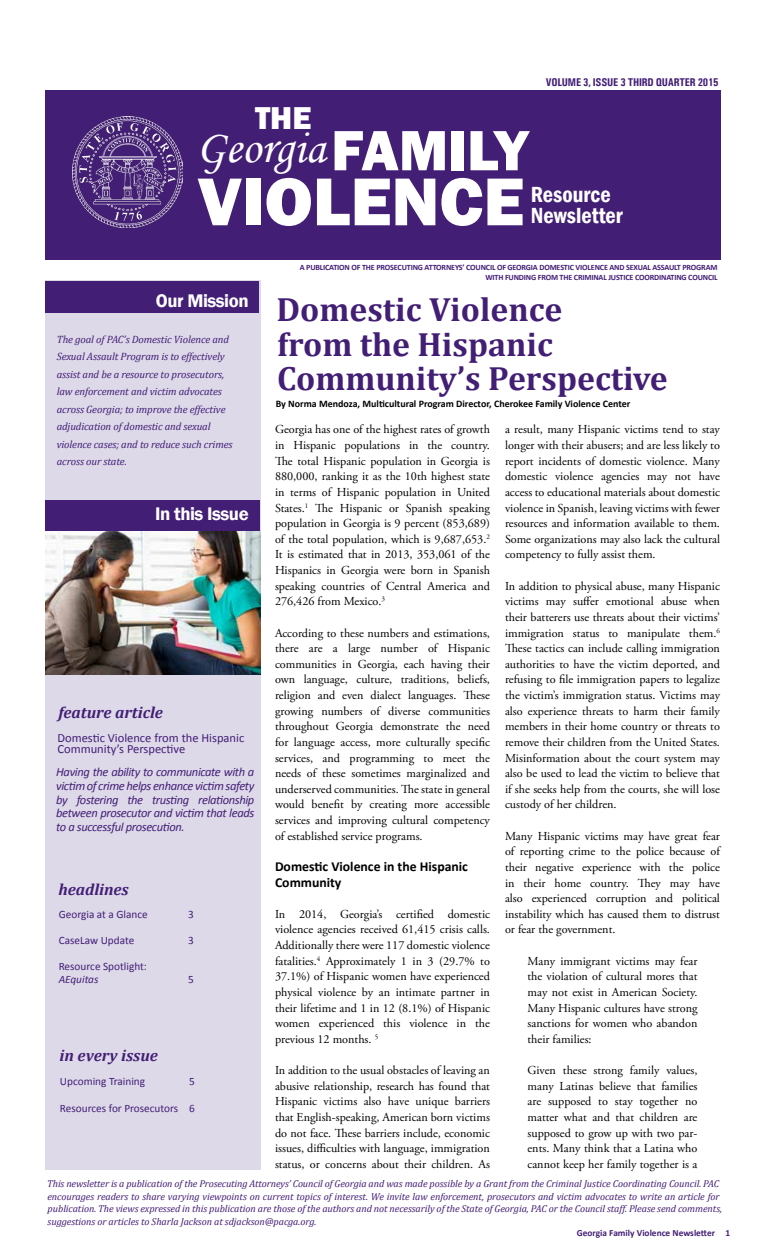
<style>
.page{position:relative;width:765px;height:1260px;background:#fff}
.page>*{position:absolute;margin:0;border:0;box-sizing:border-box;transform-origin:0 0}
.t1{font:800 70px "Franklin Gothic";color:#fff}
.t2{font:800 58.75px "Franklin Gothic";color:#fff}
.t3{font:47.5px "Monotype Corsiva";color:#fff}
.t4{font:700 33.75px/35px "Cambria";color:#431e75}
.t5{font:800 32.5px "Franklin Gothic";color:#fff}
.t6{font:600 condensed 22.5px/21px "Franklin Gothic";color:#fff}
.t7{font:600 18.75px "Franklin Gothic";letter-spacing:-.025em;color:#fff}
.t8{font:italic 700 16.25px "Cambria";color:#431e75}
.t9{font:700 13.75px/15.6px "Calibri";color:#000}
.t10{font:italic 12.5px/13.8px "Calibri";letter-spacing:-.03em;color:#431e75;text-align:justify}
.t11{font:12.5px/11.2px "Calibri";color:#431e75}
.t12{font:12.25px/15.6px "Adobe Garamond Pro";color:#000;text-align:justify}
.t13{font:11.25px "Calibri";color:#431e75}
.t14{font:700 condensed 11.25px "Univers";letter-spacing:-.02em;color:#431e75}
.t15{font:italic 11.25px "Calibri";color:#431e75}
.t16{font:italic 10.62px/17.5px "Cambria";letter-spacing:-.01em;color:#431e75}
.t17{font:italic 10px/12.5px "Cambria";letter-spacing:-.005em;color:#431e75}
.t18{font:700 10px "Calibri";color:#000}
.t19{font:700 9.38px "Calibri";color:#431e75}
.t20{font:700 8.12px/10px "Calibri";letter-spacing:-.02em;color:#431e75;text-align:right}
</style>
<div class="page">
<div style="left:45px;top:280px;width:216px;height:890px;background:#ddd9e9"></div>
<div style="left:46px;top:281px;width:213px;height:31px;background:#431e75"></div>
<div style="left:46px;top:501px;width:214px;height:31px;background:#431e75"></div>
<div style="left:45px;top:90px;width:675px;height:169px;background:#431e75"></div>
<img style="left:72px;top:117px;width:111px;height:110px">
<img style="left:46px;top:532px;width:214px;height:143px">
<h3 class="t5" style="left:255px;top:97px;width:58px">THE</h3>
<h2 class="t2" style="left:331px;top:113px;width:199px">FAMILY</h2>
<h3 class="t3" style="left:196px;top:119px;width:131px">Georgia</h3>
<p class="t14" style="left:546px;top:75px;width:174px">VOLUME 3, ISSUE 3 THIRD QUARTER 2015</p>
<h1 class="t1" style="left:197px;top:156px;width:328px">VIOLENCE</h1>
<p class="t20" style="left:300px;top:262px;width:419px">A PUBLICATION OF THE PROSECUTING ATTORNEYS’ COUNCIL OF GEORGIA DOMESTIC VIOLENCE AND SEXUAL ASSAULT PROGRAM<br>WITH FUNDING FROM THE CRIMINAL JUSTICE COORDINATING COUNCIL</p>
<h3 class="t6" style="left:531px;top:184px;width:94px">Resource<br>Newsletter</h3>
<h3 class="t7" style="left:156px;top:289px;width:94px">Our Mission</h3>
<p class="t16" style="left:57px;top:330px;width:177px">The goal of PAC’s Domestic Violence and Sexual Assault Program is to effectively assist and be a resource to prosecutors, law enforcement and victim advocates across Georgia; to improve the effective adjudication of domestic and sexual violence cases; and to reduce such crimes across our state.</p>
<h3 class="t7" style="left:155px;top:502px;width:95px">In this Issue</h3>
<h3 class="t8" style="left:58px;top:701px;width:106px">feature article</h3>
<p class="t11" style="left:58px;top:732px;width:188px">Domestic Violence from the Hispanic<br>Community’s Perspective</p>
<p class="t10" style="left:56px;top:765px;width:200px">Having the ability to communicate with a victim of crime helps enhance victim safety by fostering the trusting relationship between prosecutor and victim that leads to a successful prosecution.</p>
<h3 class="t8" style="left:58px;top:878px;width:72px">headlines</h3>
<p class="t13" style="left:59px;top:907px;width:91px">Georgia at a Glance</p>
<p class="t13" style="left:188px;top:907px;width:7px">3</p>
<p class="t13" style="left:59px;top:933px;width:77px">CaseLaw Update</p>
<p class="t13" style="left:188px;top:933px;width:7px">3</p>
<p class="t13" style="left:59px;top:959px;width:90px">Resource Spotlight:</p>
<p class="t15" style="left:59px;top:972px;width:41px">AEquitas</p>
<p class="t13" style="left:188px;top:972px;width:7px">5</p>
<h3 class="t8" style="left:60px;top:1044px;width:100px">in every issue</h3>
<p class="t13" style="left:60px;top:1074px;width:87px">Upcoming Training</p>
<p class="t13" style="left:189px;top:1074px;width:7px">5</p>
<p class="t13" style="left:60px;top:1101px;width:137px">Resources for Prosecutors 6</p>
<h3 class="t4" style="left:277px;top:290px;width:393px">Domestic Violence<br>from the Hispanic<br>Community’s Perspective</h3>
<p class="t18" style="left:276px;top:398px;width:356px">By Norma Mendoza, Multicultural Program Director, Cherokee Family Violence Center</p>
<p class="t12" style="left:275px;top:422px;width:217px">Georgia has one of the highest rates of growth in Hispanic populations in the country.<br>The total Hispanic population in Georgia is 880,000, ranking it as the 10th highest state in terms of Hispanic population in United States.<sup>1</sup> The Hispanic or Spanish speaking population in Georgia is 9 percent (853,689) of the total population, which is 9,687,653.<sup>2<br></sup>It is estimated that in 2013, 353,061 of the Hispanics in Georgia were born in Spanish speaking countries of Central America and 276,426 from Mexico.<sup>3</sup></p>
<p class="t12" style="left:275px;top:625px;width:217px">According to these numbers and estimations, there are a large number of Hispanic communities in Georgia, each having their own language, culture, traditions, beliefs, religion and even dialect languages. These growing numbers of diverse communities throughout Georgia demonstrate the need for language access, more culturally specific services, and programming to meet the needs of these sometimes marginalized and underserved communities. The state in general would benefit by creating more accessible services and improving cultural competency of established service programs.</p>
<p class="t9" style="left:275px;top:859px;width:195px">Domestic Violence in the Hispanic<br>Community</p>
<p class="t12" style="left:275px;top:907px;width:217px">In 2014, Georgia’s certified domestic violence agencies received 61,415 crisis calls.<br>Additionally there were 117 domestic violence fatalities.<sup>4</sup> Approximately 1 in 3 (29.7% to 37.1%) of Hispanic women have experienced physical violence by an intimate partner in their lifetime and 1 in 12 (8.1%) of Hispanic women experienced this violence in the previous 12 months. <sup>5</sup></p>
<p class="t12" style="left:275px;top:1063px;width:217px">In addition to the usual obstacles of leaving an abusive relationship, research has found that Hispanic victims also have unique barriers that English-speaking, American born victims do not face. These barriers include, economic issues, difficulties with language, immigration status, or concerns about their children. As</p>
<p class="t12" style="left:505px;top:422px;width:217px">a result, many Hispanic victims tend to stay longer with their abusers; and are less likely to report incidents of domestic violence. Many domestic violence agencies may not have access to educational materials about domestic violence in Spanish, leaving victims with fewer resources and information available to them.<br>Some organizations may also lack the cultural competency to fully assist them.</p>
<p class="t12" style="left:505px;top:578px;width:217px">In addition to physical abuse, many Hispanic victims may suffer emotional abuse when their batterers use threats about their victims’ immigration status to manipulate them.<sup>6<br></sup>These tactics can include calling immigration authorities to have the victim deported, and refusing to file immigration papers to legalize the victim’s immigration status. Victims may also experience threats to harm their family members in their home country or threats to remove their children from the United States.<br>Misinformation about the court system may also be used to lead the victim to believe that if she seeks help from the courts, she will lose custody of her children.</p>
<p class="t12" style="left:505px;top:828px;width:217px">Many Hispanic victims may have great fear of reporting crime to the police because of their negative experience with the police in their home country. They may have also experienced corruption and political instability which has caused them to distrust or fear the government.</p>
<p class="t12" style="left:527px;top:953px;width:172px">Many immigrant victims may fear the violation of cultural mores that may not exist in American Society.<br>Many Hispanic cultures have strong sanctions for women who abandon their families:</p>
<p class="t12" style="left:527px;top:1063px;width:172px">Given these strong family values, many Latinas believe that families are supposed to stay together no matter what and that children are supposed to grow up with two par&shy;ents. Many think that a Latina who cannot keep her family together is a</p>
<p class="t17" style="left:47px;top:1177px;width:676px">This newsletter is a publication of the Prosecuting Attorneys’ Council of Georgia and was made possible by a Grant from the Criminal Justice Coordinating Council. PAC encourages readers to share varying viewpoints on current topics of interest. We invite law enforcement, prosecutors and victim advocates to write an article for publication. The views expressed in this publication are those of the authors and not necessarily of the State of Georgia, PAC or the Council staff. Please send comments, suggestions or articles to Sharla Jackson at sdjackson@pacga.org.</p>
<p class="t19" style="left:577px;top:1227px;width:155px">Georgia Family Violence Newsletter 1</p>
</div>
